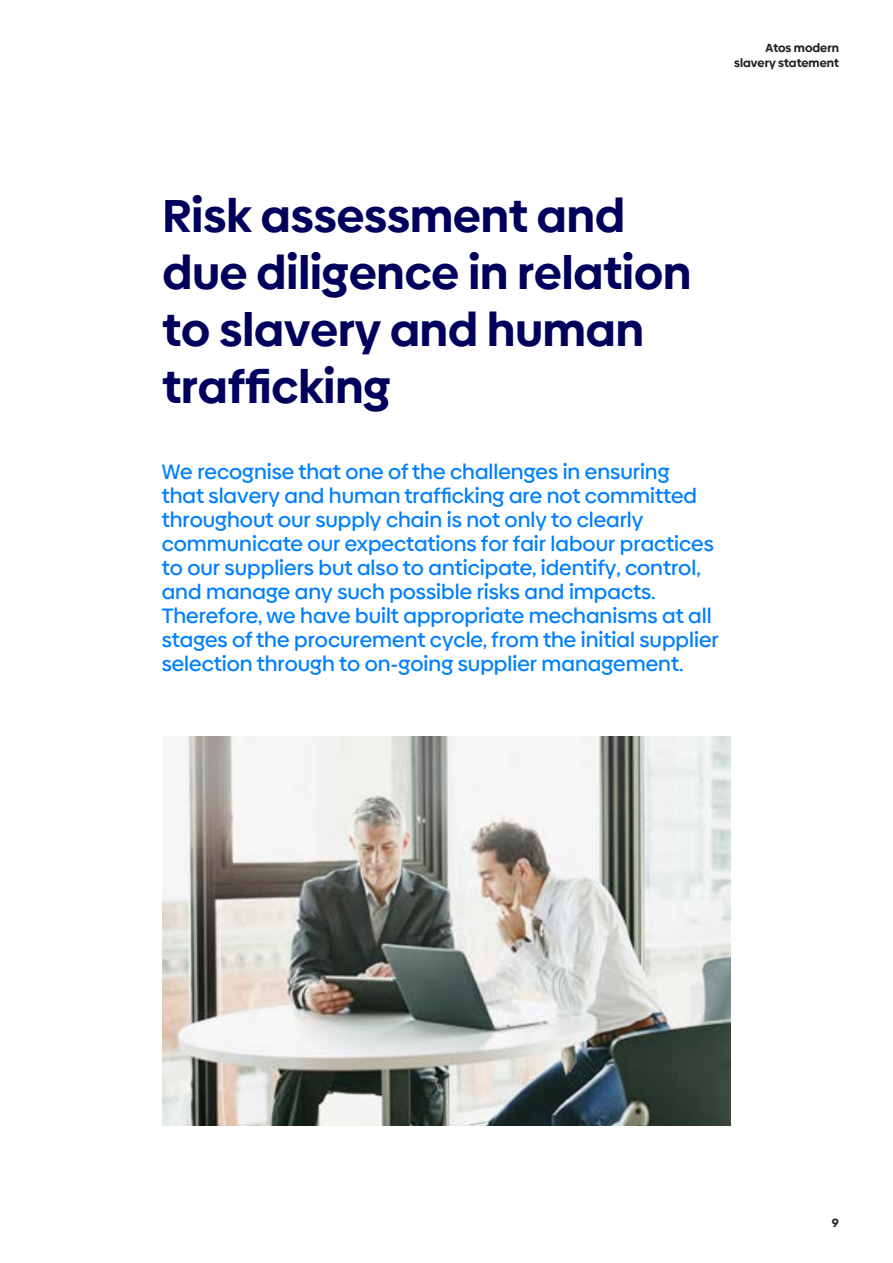
<style>
.page{position:relative;width:893px;height:1263px;background:#fff}
.page>*{position:absolute;margin:0;border:0;box-sizing:border-box;transform-origin:0 0}
.t1{font:700 46.5px/57px "Biennale";color:#00005c}
.t2{font:500 21px/24px "Biennale";color:#0080ff}
.t3{font:700 12px/14.4px "Biennale";color:#231f20;text-align:right}
</style>
<div class="page">
<img style="left:163px;top:736px;width:568px;height:389px">
<p class="t3" style="left:734px;top:41px;width:106px">Atos modern slavery statement</p>
<h1 class="t1" style="left:162px;top:187px;width:530px">Risk assessment and due diligence in relation to slavery and human trafficking</h1>
<p class="t2" style="left:162px;top:459px;width:558px">We recognise that one of the challenges in ensuring<br>that slavery and human trafficking are not committed throughout our supply chain is not only to clearly communicate our expectations for fair labour practices to our suppliers but also to anticipate, identify, control, and manage any such possible risks and impacts.<br>Therefore, we have built appropriate mechanisms at all stages of the procurement cycle, from the initial supplier selection through to on-going supplier management.</p>
<p class="t3" style="left:832px;top:1215px;width:9px">9</p>
</div>
